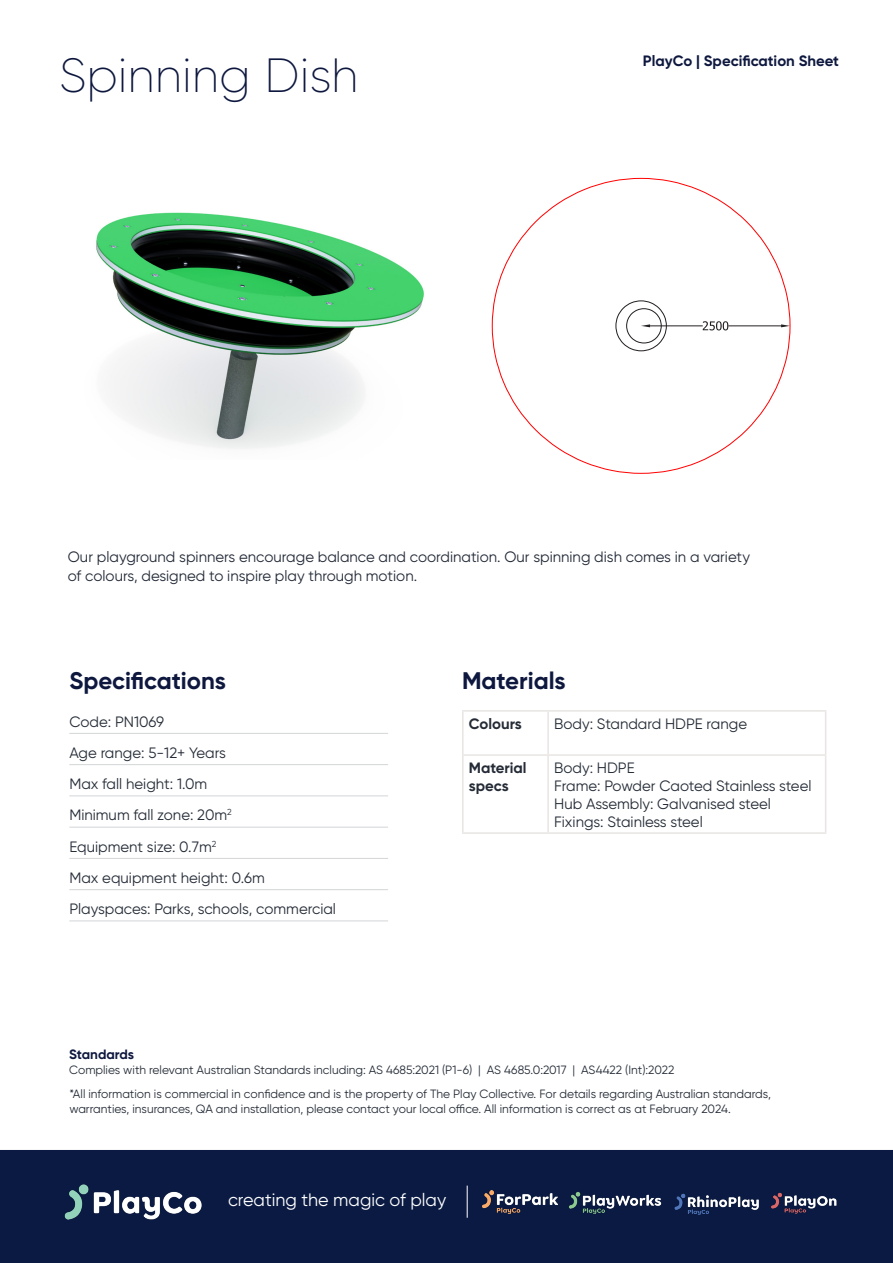
<style>
.page{position:relative;width:893px;height:1263px;background:#fff}
.page>*{position:absolute;margin:0;border:0;box-sizing:border-box;transform-origin:0 0}
.Page_heads_-_Product_pages{font:200 48px "Gilroy";color:#0e183f}
.t1{font:700 24px "Gilroy";color:#0e183f}
.t2{font:18px "Gilroy";color:#fff}
.t3{font:15px "Gilroy";color:#242b36}
.t4{font:15px/19.5px "Gilroy";color:#222936}
.t5{font:700 15px "Gilroy";color:#0e183f}
.t6{font:700 15px/18px "Gilroy";color:#242b36}
.t7{font:700 13.5px "Gilroy";color:#0e183f}
.t8{font:12px/14.4px "Gilroy";color:#242b36}
</style>
<div class="page">
<img style="left:96px;top:212px;width:328px;height:237px">
<hr style="left:462px;top:710px;width:86px;height:2px;background:#e8e5e2">
<hr style="left:462px;top:712px;width:2px;height:42px;background:#e8e5e2">
<hr style="left:548px;top:710px;width:278px;height:2px;background:#e8e5e2">
<hr style="left:547px;top:712px;width:2px;height:42px;background:#e8e5e2">
<hr style="left:825px;top:712px;width:1px;height:42px;background:#e8e5e2">
<hr style="left:462px;top:754px;width:86px;height:2px;background:#e8e5e2">
<hr style="left:462px;top:756px;width:2px;height:76px;background:#e8e5e2">
<hr style="left:548px;top:754px;width:278px;height:2px;background:#e8e5e2">
<hr style="left:547px;top:756px;width:2px;height:76px;background:#e8e5e2">
<hr style="left:825px;top:756px;width:1px;height:76px;background:#e8e5e2">
<hr style="left:462px;top:832px;width:86px;height:2px;background:#e8e5e2">
<hr style="left:548px;top:832px;width:278px;height:2px;background:#e8e5e2">
<hr style="left:69px;top:733px;width:319px;height:1px;background:#d3d5d7">
<hr style="left:69px;top:764px;width:319px;height:1px;background:#d3d5d7">
<hr style="left:69px;top:795px;width:319px;height:1px;background:#d3d5d7">
<hr style="left:69px;top:827px;width:319px;height:1px;background:#d3d5d7">
<hr style="left:69px;top:858px;width:319px;height:1px;background:#d3d5d7">
<hr style="left:69px;top:889px;width:319px;height:1px;background:#d3d5d7">
<hr style="left:69px;top:920px;width:319px;height:1px;background:#d3d5d7">
<div style="left:1px;top:1151px;width:891px;height:111px;background:#0a1a42"></div>
<div style="left:0;top:1150px;width:893px;height:113px;border:2px solid #0a1a42"></div>
<hr style="left:467px;top:1185px;width:1px;height:33px;background:#fff">
<img style="left:771px;top:1192px;width:66px;height:22px">
<img style="left:674px;top:1193px;width:85px;height:22px">
<img style="left:569px;top:1192px;width:93px;height:22px">
<img style="left:482px;top:1190px;width:76px;height:23px">
<img style="left:64px;top:1184px;width:138px;height:36px">
<svg style="left:492px;top:178px;width:298px;height:296px"></svg>
<svg style="left:616px;top:301px;width:51px;height:50px"></svg>
<p class="Page_heads_-_Product_pages" style="left:59px;top:46px;width:301px">Spinning Dish</p>
<p class="t5" style="left:643px;top:51px;width:198px">PlayCo | Specification Sheet</p>
<p class="t4" style="left:68px;top:547px;width:684px">Our playground spinners encourage balance and coordination. Our spinning dish comes in a variety of colours, designed to inspire play through motion.</p>
<p class="t1" style="left:69px;top:666px;width:158px">Specifications</p>
<p class="t3" style="left:69px;top:712px;width:96px">Code: PN1069</p>
<p class="t3" style="left:69px;top:743px;width:158px">Age range: 5-12+ Years</p>
<p class="t3" style="left:69px;top:775px;width:139px">Max fall height: 1.0m</p>
<p class="t3" style="left:69px;top:806px;width:164px">Minimum fall zone: 20m<sup>2</sup></p>
<p class="t3" style="left:69px;top:837px;width:149px">Equipment size: 0.7m<sup>2</sup></p>
<p class="t3" style="left:69px;top:868px;width:197px">Max equipment height: 0.6m</p>
<p class="t3" style="left:69px;top:900px;width:268px">Playspaces: Parks, schools, commercial</p>
<p class="t1" style="left:462px;top:666px;width:105px">Materials</p>
<p class="t6" style="left:469px;top:714px;width:55px">Colours</p>
<p class="t3" style="left:554px;top:714px;width:194px">Body: Standard HDPE range</p>
<p class="t6" style="left:469px;top:759px;width:59px">Material specs</p>
<p class="t3" style="left:554px;top:759px;width:82px">Body: HDPE</p>
<p class="t3" style="left:554px;top:777px;width:259px">Frame: Powder Caoted Stainless steel</p>
<p class="t3" style="left:554px;top:795px;width:218px">Hub Assembly: Galvanised steel</p>
<p class="t3" style="left:554px;top:813px;width:150px">Fixings: Stainless steel</p>
<p class="t7" style="left:69px;top:1046px;width:66px">Standards</p>
<p class="t8" style="left:69px;top:1062px;width:607px">Complies with relevant Australian Standards including: AS 4685:2021 (P1-6) | AS 4685.0:2017 | AS4422 (Int):2022</p>
<p class="t8" style="left:69px;top:1086px;width:703px">*All information is commercial in confidence and is the property of The Play Collective. For details regarding Australian standards, warranties, insurances, QA and installation, please contact your local office. All information is correct as at February 2024.</p>
<p class="t2" style="left:228px;top:1189px;width:220px">creating the magic of play</p>
</div>
